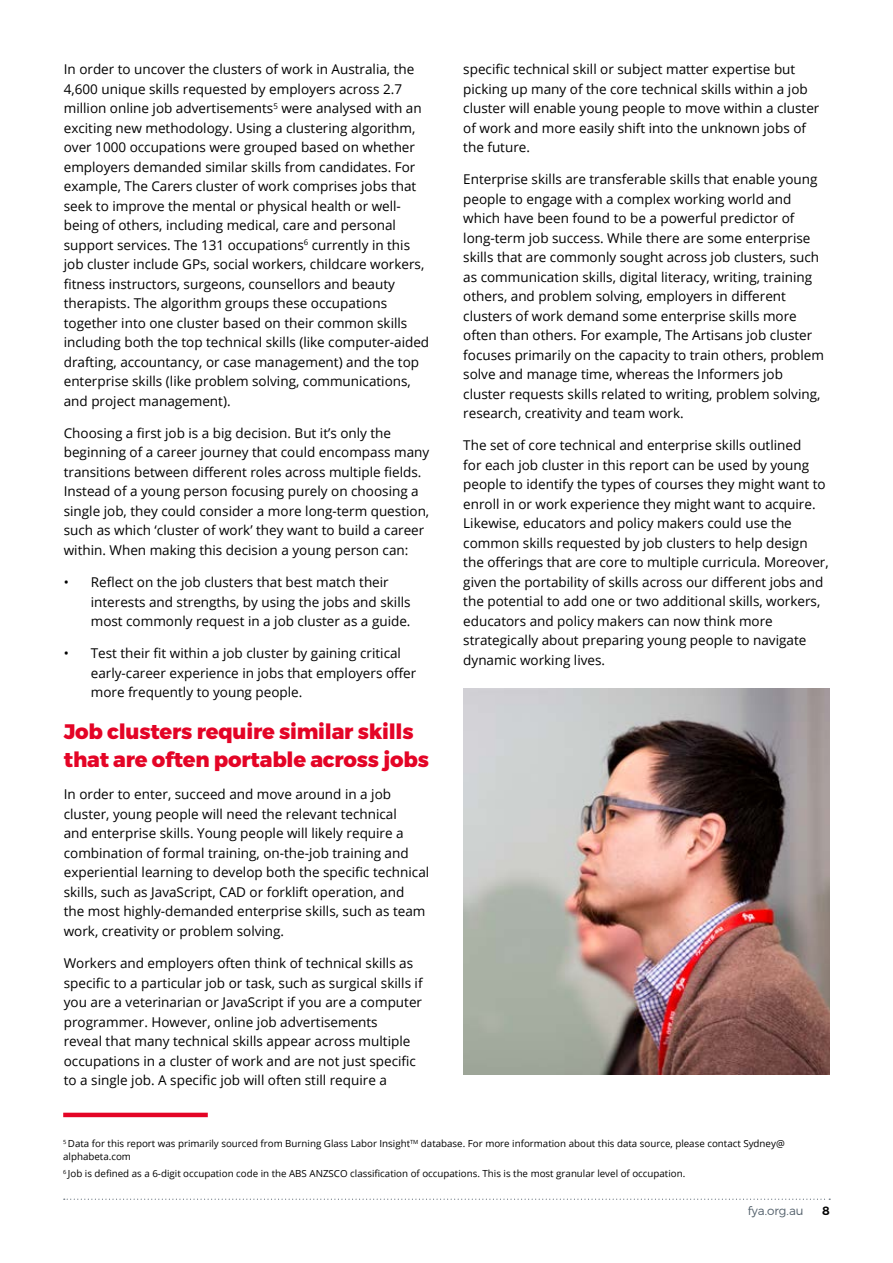
<style>
.page{position:relative;width:893px;height:1263px;background:#fff}
.page>*{position:absolute;margin:0;border:0;box-sizing:border-box;transform-origin:0 0}
.t1{font:800 21px/28.5px "Montserrat";letter-spacing:-.01em;color:#e40426}
.t2{font:13.5px/19.5px "Open Sans";color:#000}
.t3{font:300 12px "Montserrat";color:#54616c}
.t4{font:600 12px "Montserrat";color:#000}
.t5{font:9.75px/12.8px "Open Sans";color:#000}
</style>
<div class="page">
<svg style="left:64px;top:1198px;width:766px;height:2px"></svg>
<hr style="left:63px;top:1113px;width:145px;height:4px;background:#e40426">
<img style="left:463px;top:689px;width:367px;height:386px">
<p class="t2" style="left:64px;top:59px;width:367px">In order to uncover the clusters of work in Australia, the 4,600 unique skills requested by employers across 2.7 million online job advertisements<sup>5</sup> were analysed with an exciting new methodology. Using a clustering algorithm, over 1000 occupations were grouped based on whether employers demanded similar skills from candidates. For example, The Carers cluster of work comprises jobs that seek to improve the mental or physical health or well&shy;being of others, including medical, care and personal support services. The 131 occupations<sup>6</sup> currently in this job cluster include GPs, social workers, childcare workers, fitness instructors, surgeons, counsellors and beauty therapists. The algorithm groups these occupations together into one cluster based on their common skills including both the top technical skills (like computer-aided drafting, accountancy, or case management) and the top enterprise skills (like problem solving, communications, and project management).</p>
<p class="t2" style="left:64px;top:423px;width:367px">Choosing a first job is a big decision. But it’s only the beginning of a career journey that could encompass many transitions between different roles across multiple fields.<br>Instead of a young person focusing purely on choosing a single job, they could consider a more long-term question, such as which ‘cluster of work’ they want to build a career within. When making this decision a young person can:</p>
<p class="t2" style="left:91px;top:572px;width:321px;text-indent:-27px">• Reflect on the job clusters that best match their interests and strengths, by using the jobs and skills most commonly request in a job cluster as a guide.</p>
<p class="t2" style="left:91px;top:643px;width:327px;text-indent:-27px">• Test their fit within a job cluster by gaining critical early-career experience in jobs that employers offer more frequently to young people.</p>
<h1 class="t1" style="left:64px;top:717px;width:367px">Job clusters require similar skills that are often portable across jobs</h1>
<p class="t2" style="left:64px;top:784px;width:367px">In order to enter, succeed and move around in a job cluster, young people will need the relevant technical<br>and enterprise skills. Young people will likely require a combination of formal training, on-the-job training and experiential learning to develop both the specific technical skills, such as JavaScript, CAD or forklift operation, and<br>the most highly-demanded enterprise skills, such as team work, creativity or problem solving.</p>
<p class="t2" style="left:64px;top:953px;width:360px">Workers and employers often think of technical skills as specific to a particular job or task, such as surgical skills if you are a veterinarian or JavaScript if you are a computer programmer. However, online job advertisements<br>reveal that many technical skills appear across multiple occupations in a cluster of work and are not just specific to a single job. A specific job will often still require a</p>
<p class="t2" style="left:463px;top:59px;width:358px">specific technical skill or subject matter expertise but picking up many of the core technical skills within a job cluster will enable young people to move within a cluster of work and more easily shift into the unknown jobs of the future.</p>
<p class="t2" style="left:463px;top:169px;width:362px">Enterprise skills are transferable skills that enable young people to engage with a complex working world and which have been found to be a powerful predictor of long-term job success. While there are some enterprise skills that are commonly sought across job clusters, such as communication skills, digital literacy, writing, training others, and problem solving, employers in different clusters of work demand some enterprise skills more often than others. For example, The Artisans job cluster focuses primarily on the capacity to train others, problem solve and manage time, whereas the Informers job cluster requests skills related to writing, problem solving, research, creativity and team work.</p>
<p class="t2" style="left:463px;top:435px;width:367px">The set of core technical and enterprise skills outlined<br>for each job cluster in this report can be used by young people to identify the types of courses they might want to enroll in or work experience they might want to acquire.<br>Likewise, educators and policy makers could use the common skills requested by job clusters to help design the offerings that are core to multiple curricula. Moreover, given the portability of skills across our different jobs and the potential to add one or two additional skills, workers, educators and policy makers can now think more strategically about preparing young people to navigate dynamic working lives.</p>
<p class="t5" style="left:63px;top:1137px;width:723px"><sup>5</sup> Data for this report was primarily sourced from Burning Glass Labor Insight<sup>TM</sup> database. For more information about this data source, please contact Sydney@ alphabeta.com</p>
<p class="t5" style="left:63px;top:1167px;width:624px"><sup>6</sup> Job is defined as a 6-digit occupation code in the ABS ANZSCO classification of occupations. This is the most granular level of occupation.</p>
<p class="t3" style="left:748px;top:1203px;width:58px">fya.org.au</p>
<p class="t4" style="left:822px;top:1203px;width:9px">8</p>
</div>
